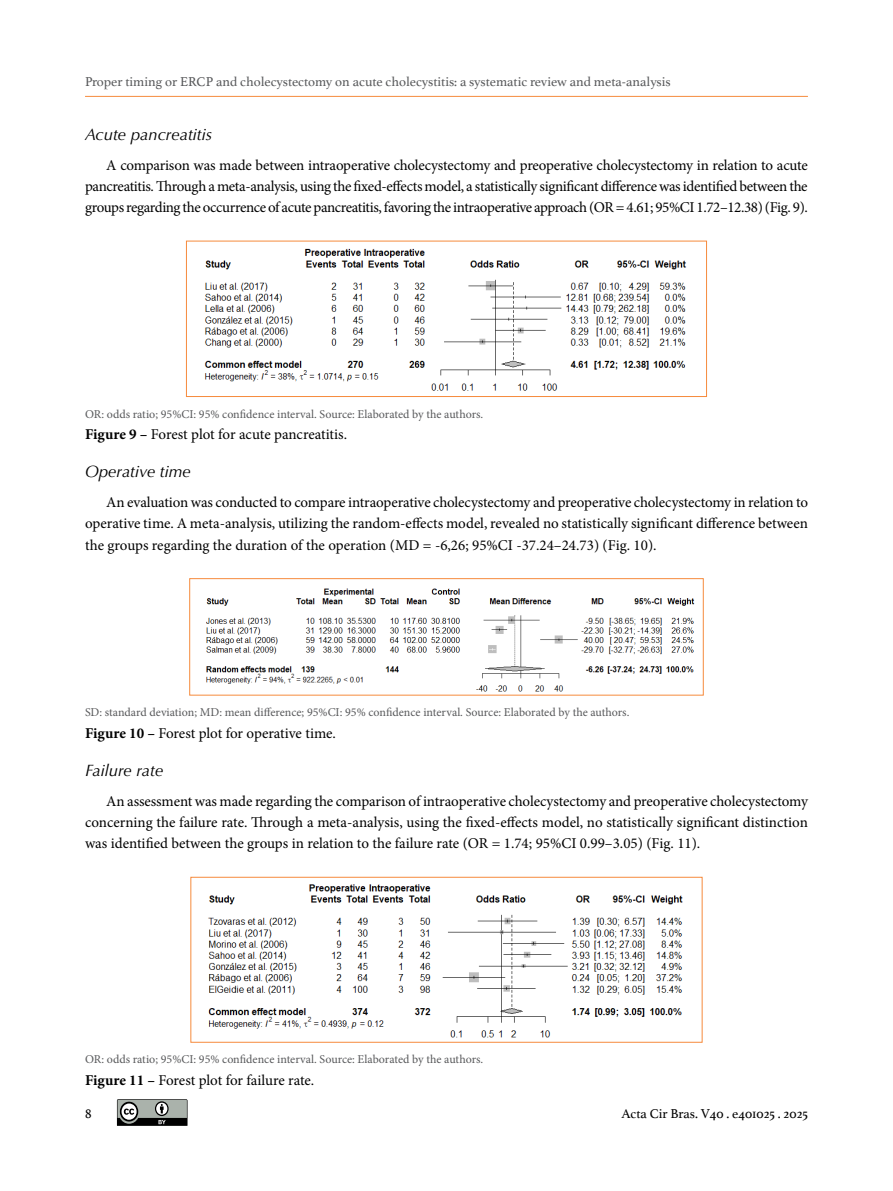
<style>
.page{position:relative;width:893px;height:1191px;background:#fff}
.page>*{position:absolute;margin:0;border:0;box-sizing:border-box;transform-origin:0 0}
.t1{font:italic 16.5px "Optima LT Std";color:#000}
.t2{font:15px/21.3px "Minion Pro";letter-spacing:-.01em;color:#000;text-align:justify}
.t3{font:13.5px "Athelas";color:#58595b}
.t4{font:13.5px "Athelas";color:#000}
.t5{font:12px "Minion Pro";color:#58595b}
.s1{font-weight:700}
</style>
<div class="page">
<svg style="left:117px;top:1099px;width:71px;height:27px;background:#757975"></svg>
<hr style="left:85px;top:96px;width:723px;height:1px;background:#f68b3d">
<img style="left:204px;top:248px;width:483px;height:143px">
<div style="left:186px;top:241px;width:521px;height:156px;border:1px solid #f68b3d"></div>
<img style="left:206px;top:588px;width:489px;height:104px">
<div style="left:189px;top:578px;width:514px;height:117px;border:1px solid #f68b3d"></div>
<img style="left:208px;top:884px;width:475px;height:154px">
<div style="left:191px;top:877px;width:511px;height:165px;border:1px solid #f68b3d"></div>
<p class="t3" style="left:85px;top:71px;width:587px">Proper timing or ERCP and cholecystectomy on acute cholecystitis: a systematic review and meta-analysis</p>
<p class="t1" style="left:85px;top:124px;width:129px">Acute pancreatitis</p>
<p class="t2" style="left:85px;top:154px;width:724px;text-indent:21px">A comparison was made between intraoperative cholecystectomy and preoperative cholecystectomy in relation to acute pancreatitis. Through a meta-analysis, using the fixed-effects model, a statistically significant difference was identified between the groups regarding the occurrence of acute pancreatitis, favoring the intraoperative approach (OR = 4.61; 95%CI 1.72–12.38) (Fig. 9).</p>
<p class="t5" style="left:85px;top:406px;width:400px">OR: odds ratio; 95%CI: 95% confidence interval. Source: Elaborated by the authors.</p>
<p class="t2" style="left:85px;top:423px;width:264px"><span class="s1">Figure 9 –</span> Forest plot for acute pancreatitis.</p>
<p class="t1" style="left:85px;top:462px;width:107px">Operative time</p>
<p class="t2" style="left:85px;top:492px;width:724px;text-indent:21px">An evaluation was conducted to compare intraoperative cholecystectomy and preoperative cholecystectomy in relation to operative time. A meta-analysis, utilizing the random-effects model, revealed no statistically significant difference between the groups regarding the duration of the operation (MD = -6,26; 95%CI -37.24–24.73) (Fig. 10).</p>
<p class="t5" style="left:85px;top:704px;width:546px">SD: standard deviation; MD: mean difference; 95%CI: 95% confidence interval. Source: Elaborated by the authors.</p>
<p class="t2" style="left:85px;top:722px;width:252px"><span class="s1">Figure 10 –</span> Forest plot for operative time.</p>
<p class="t1" style="left:85px;top:760px;width:80px">Failure rate</p>
<p class="t2" style="left:85px;top:790px;width:724px;text-indent:21px">An assessment was made regarding the comparison of intraoperative cholecystectomy and preoperative cholecystectomy concerning the failure rate. Through a meta-analysis, using the fixed-effects model, no statistically significant distinction was identified between the groups in relation to the failure rate (OR = 1.74; 95%CI 0.99–3.05) (Fig. 11).</p>
<p class="t5" style="left:85px;top:1051px;width:400px">OR: odds ratio; 95%CI: 95% confidence interval. Source: Elaborated by the authors.</p>
<p class="t2" style="left:85px;top:1069px;width:231px"><span class="s1">Figure 11 –</span> Forest plot for failure rate.</p>
<p class="t4" style="left:85px;top:1102px;width:8px">8</p>
<p class="t4" style="left:622px;top:1102px;width:188px">Acta Cir Bras. V40 . e401025 . 2025</p>
</div>
